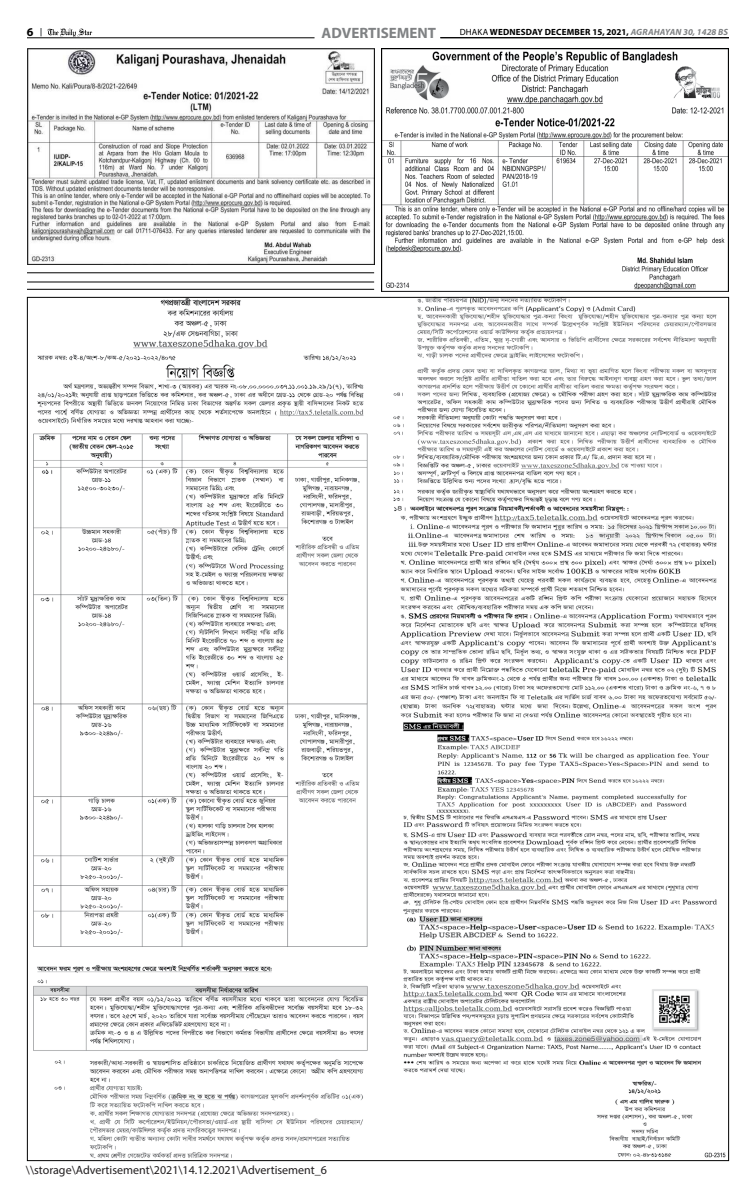
<style>
.page{position:relative;width:756px;height:1188px;background:#fff}
.page>*{position:absolute;margin:0;border:0;box-sizing:border-box;transform-origin:0 0}
.t1{font:700 15px "Myriad Pro";color:#808284}
.t2{font:12px "Myriad Pro";color:#221f20}
.t3{font:700 12px "Myriad Pro";color:#000}
.t4{font:700 9px "Myriad Pro";letter-spacing:.02em;color:#000}
.s1{font-weight:400}
.s2{font-style:italic;color:#808284}
</style>
<div class="page">
<svg style="left:40px;top:28px;width:52px;height:9px"></svg>
<hr style="left:440px;top:37px;width:289px;height:1px;background:#000">
<hr style="left:27px;top:38px;width:288px;height:1px;background:#000">
<hr style="left:440px;top:38px;width:289px;height:1px;background:#000">
<img style="left:33px;top:299px;width:335px;height:859px">
<img style="left:393px;top:299px;width:333px;height:859px">
<img style="left:27px;top:49px;width:347px;height:216px">
<img style="left:382px;top:49px;width:347px;height:243px">
<hr style="left:27px;top:272px;width:347px;height:1px;background:#000">
<hr style="left:27px;top:282px;width:347px;height:1px;background:#000">
<hr style="left:27px;top:289px;width:347px;height:1px;background:#000">
<p class="t3" style="left:27px;top:28px;width:8px">6</p>
<p class="t4" style="left:460px;top:29px;width:270px"><span class="s1">DHAKA</span> WEDNESDAY DECEMBER 15, 2021, <span class="s2">AGRAHAYAN 30, 1428 BS</span></p>
<p class="t1" style="left:322px;top:28px;width:116px">ADVERTISEMENT</p>
<p class="t2" style="left:26px;top:1165px;width:303px">\\storage\Advertisement\2021\14.12.2021\Advertisement_6</p>
</div>
